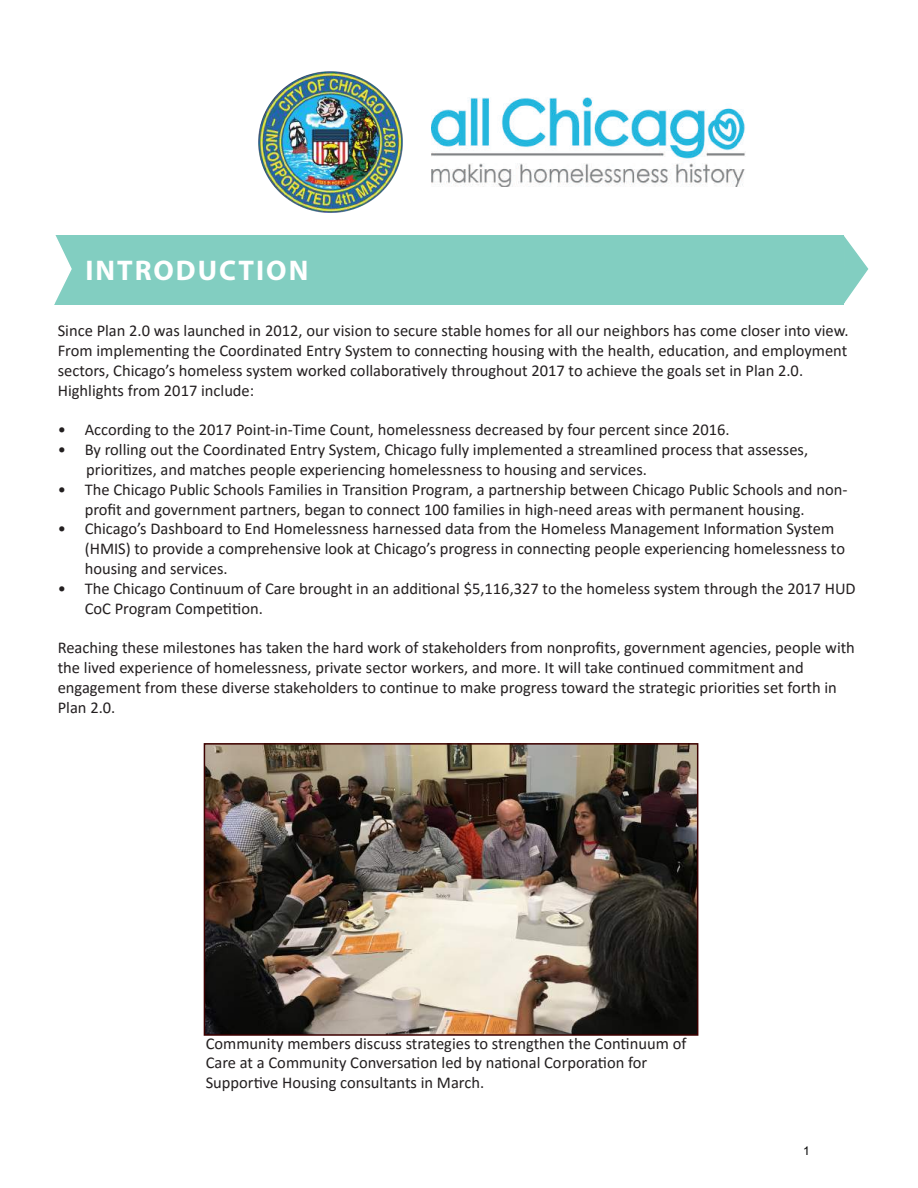
<style>
.page{position:relative;width:918px;height:1188px;background:#fff}
.page>*{position:absolute;margin:0;border:0;box-sizing:border-box;transform-origin:0 0}
.t1{font:700 28.5px "Myriad Pro";letter-spacing:.07em;color:#fff}
.t2{font:16.5px/19.8px "Calibri";color:#231f20}
.t3{font:12px "Arial";color:#000}
</style>
<div class="page">
<img style="left:432px;top:97px;width:313px;height:90px">
<img style="left:258px;top:71px;width:145px;height:142px">
<img style="left:207px;top:746px;width:488px;height:287px">
<div style="left:204px;top:743px;width:494px;height:293px;border:2px solid #3d0000"></div>
<div style="left:72px;top:235px;width:772px;height:69px;background:#82cec1"></div>
<svg style="left:54px;top:235px;width:19px;height:70px"></svg>
<svg style="left:842px;top:236px;width:27px;height:69px"></svg>
<h1 class="t1" style="left:85px;top:252px;width:225px">INTRODUCTION</h1>
<p class="t2" style="left:58px;top:321px;width:792px">Since Plan 2.0 was launched in 2012, our vision to secure stable homes for all our neighbors has come closer into view.<br>From implementing the Coordinated Entry System to connecting housing with the health, education, and employment sectors, Chicago’s homeless system worked collaboratively throughout 2017 to achieve the goals set in Plan 2.0.<br>Highlights from 2017 include:</p>
<p class="t2" style="left:58px;top:420px;width:673px">• According to the 2017 Point-in-Time Count, homelessness decreased by four percent since 2016.</p>
<p class="t2" style="left:86px;top:439px;width:723px;text-indent:-28px">• By rolling out the Coordinated Entry System, Chicago fully implemented a streamlined process that assesses, prioritizes, and matches people experiencing homelessness to housing and services.</p>
<p class="t2" style="left:85px;top:479px;width:764px;text-indent:-27px">• The Chicago Public Schools Families in Transition Program, a partnership between Chicago Public Schools and non&shy;profit and government partners, began to connect 100 families in high-need areas with permanent housing.</p>
<p class="t2" style="left:85px;top:519px;width:762px;text-indent:-27px">• Chicago’s Dashboard to End Homelessness harnessed data from the Homeless Management Information System (HMIS) to provide a comprehensive look at Chicago’s progress in connecting people experiencing homelessness to housing and services.</p>
<p class="t2" style="left:85px;top:578px;width:772px;text-indent:-27px">• The Chicago Continuum of Care brought in an additional $5,116,327 to the homeless system through the 2017 HUD<br>CoC Program Competition.</p>
<p class="t2" style="left:58px;top:637px;width:799px">Reaching these milestones has taken the hard work of stakeholders from nonprofits, government agencies, people with the lived experience of homelessness, private sector workers, and more. It will take continued commitment and engagement from these diverse stakeholders to continue to make progress toward the strategic priorities set forth in Plan 2.0.</p>
<p class="t2" style="left:206px;top:1033px;width:482px">Community members discuss strategies to strengthen the Continuum of<br>Care at a Community Conversation led by national Corporation for<br>Supportive Housing consultants in March.</p>
<p class="t3" style="left:803px;top:1143px;width:8px">1</p>
</div>
